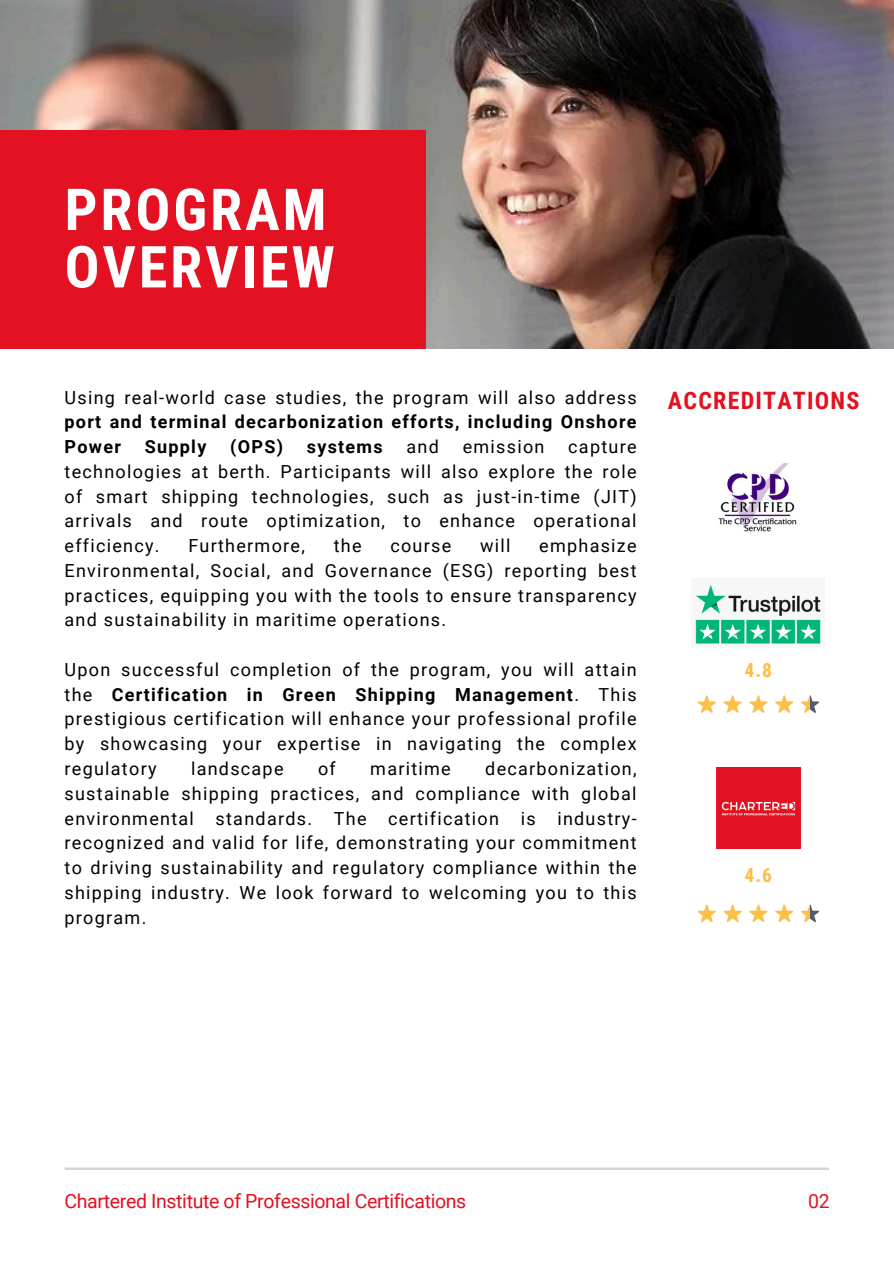
<style>
.page{position:relative;width:894px;height:1264px;background:#fff}
.page>*{position:absolute;margin:0;border:0;box-sizing:border-box;transform-origin:0 0}
.t1{font:700 57.9px/57.3px "Roboto Condensed";letter-spacing:.05em;color:#fff}
.t2{font:700 24px "Roboto Condensed";letter-spacing:.05em;color:#e31121}
.t3{font:19.5px "Roboto";letter-spacing:-.015em;color:#e31121}
.t4{font:700 19.5px "Roboto Condensed";color:#fcbf49}
.t5{font:18px/24.8px "Roboto";letter-spacing:.07em;color:#000;text-align:justify}
.t6{font:700 18px/24.8px "Roboto";letter-spacing:.07em;color:#000;text-align:justify}
.s1{font-weight:400}
.s2{font-weight:700}
</style>
<div class="page">
<img style="left:0;top:0;width:893px;height:348px">
<div style="left:0;top:130px;width:425px;height:218px;background:#e31121"></div>
<hr style="left:65px;top:1167px;width:763px;height:2px;background:#d1d1d1">
<img style="left:695px;top:584px;width:126px;height:60px">
<img style="left:716px;top:767px;width:84px;height:81px">
<svg style="left:697px;top:695px;width:122px;height:18px"></svg>
<svg style="left:697px;top:904px;width:122px;height:18px"></svg>
<img style="left:718px;top:463px;width:79px;height:69px">
<p class="t1" style="left:65px;top:181px;width:272px">PROGRAM<br>OVERVIEW</p>
<h1 class="t6" style="left:65px;top:385px;width:573px"><span class="s1">Using real-world case studies, the program will also address </span>port and terminal decarbonization efforts, including Onshore Power</h1>
<h1 class="t6" style="left:145px;top:434px;width:63px">Supply</h1>
<h1 class="t6" style="left:230px;top:434px;width:54px">(OPS)</h1>
<h1 class="t6" style="left:307px;top:434px;width:77px">systems</h1>
<h1 class="t5" style="left:406px;top:434px;width:34px">and</h1>
<h1 class="t5" style="left:462px;top:434px;width:83px">emission</h1>
<h1 class="t5" style="left:65px;top:434px;width:573px;text-indent:503px">capture technologies at berth. Participants will also explore the role of smart shipping technologies, such as just-in-time (JIT) arrivals and route optimization, to enhance operational efficiency.</h1>
<h1 class="t5" style="left:65px;top:533px;width:573px;text-indent:474px">emphasize Environmental, Social, and Governance (ESG) reporting best practices, equipping you with the tools to ensure transparency and sustainability in maritime operations.</h1>
<p class="t5" style="left:65px;top:657px;width:573px">Upon successful completion of the program, you will attain the <span class="s2">Certification in Green Shipping Management</span>. This prestigious certification will enhance your professional profile by showcasing your expertise in navigating the complex regulatory</p>
<h1 class="t5" style="left:188px;top:533px;width:118px">Furthermore,</h1>
<h1 class="t5" style="left:333px;top:533px;width:29px">the</h1>
<h1 class="t5" style="left:390px;top:533px;width:62px">course</h1>
<h1 class="t5" style="left:480px;top:533px;width:32px">will</h1>
<p class="t5" style="left:191px;top:756px;width:94px">landscape</p>
<p class="t5" style="left:318px;top:756px;width:19px">of</p>
<p class="t5" style="left:370px;top:756px;width:82px">maritime</p>
<p class="t5" style="left:65px;top:756px;width:573px;text-indent:420px">decarbonization, sustainable shipping practices, and compliance with global environmental standards. The certification is industry&shy;recognized and valid for life, demonstrating your commitment to driving sustainability and regulatory compliance within the shipping industry. We look forward to welcoming you to this program.</p>
<h3 class="t2" style="left:667px;top:386px;width:193px">ACCREDITATIONS</h3>
<p class="t4" style="left:744px;top:658px;width:29px">4.8</p>
<p class="t4" style="left:744px;top:864px;width:29px">4.6</p>
<p class="t3" style="left:65px;top:1189px;width:403px">Chartered Institute of Professional Certifications</p>
<h2 class="t3" style="left:808px;top:1189px;width:23px">02</h2>
</div>
